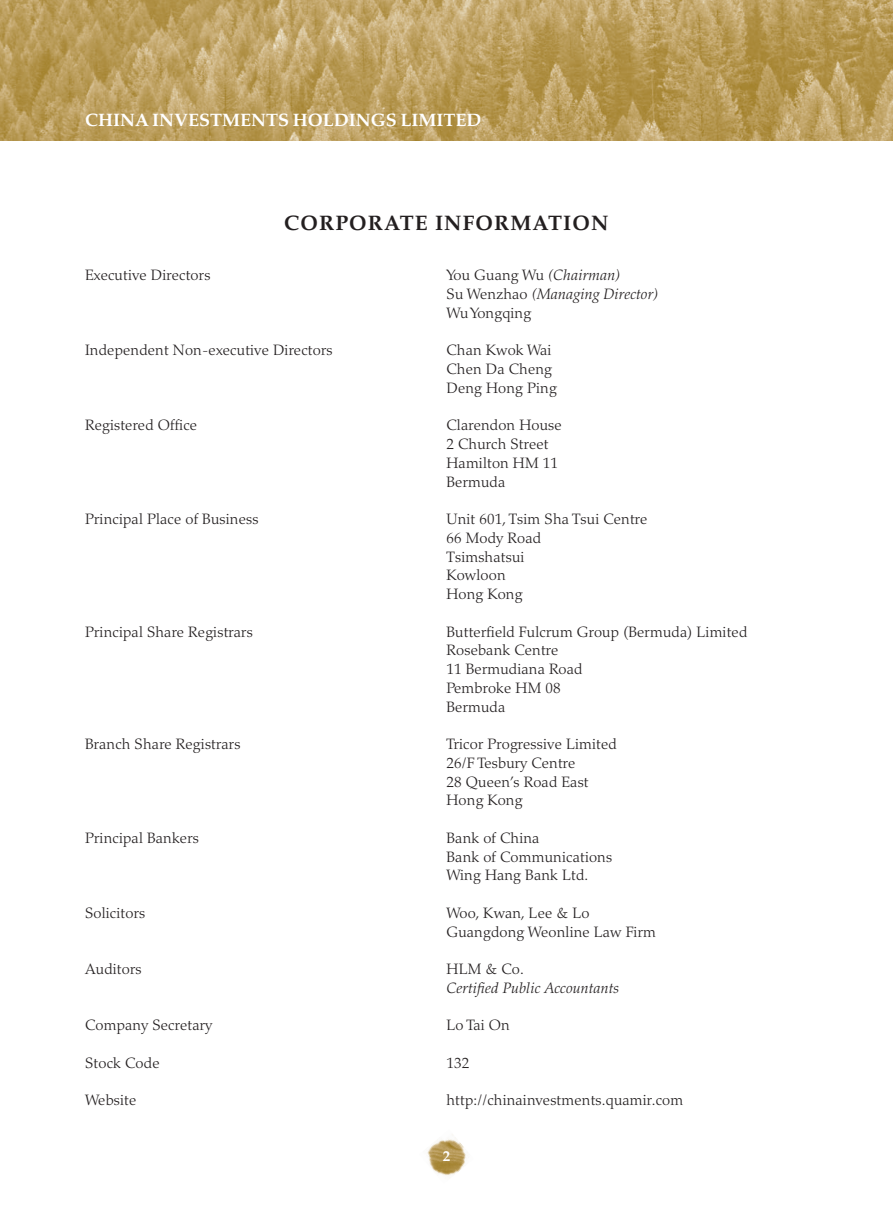
<style>
.page{position:relative;width:893px;height:1212px;background:#fff}
.page>*{position:absolute;margin:0;border:0;box-sizing:border-box;transform-origin:0 0}
.t1{font:700 21px "Palatino LT Std";letter-spacing:.05em;color:#231f20}
.t2{font:700 18px "Palatino LT Std";color:#fff}
.t3{font:300 15px/18.8px "Palatino LT Std";letter-spacing:.01em;color:#231f20}
.t4{font:italic 300 15px/18.8px "Palatino LT Std";letter-spacing:.01em;color:#231f20}
.s1{font-style:italic}
.s2{font-style:normal}
</style>
<div class="page">
<img style="left:0;top:0;width:893px;height:141px">
<img style="left:427px;top:1134px;width:39px;height:42px">
<svg style="left:443px;top:1151px;width:7px;height:10px"></svg>
<p class="t2" style="left:85px;top:110px;width:41px">CHINA</p>
<p class="t2" style="left:152px;top:110px;width:73px">INVESTMENT</p>
<p class="t2" style="left:278px;top:110px;width:134px">S HOLDINGS LIMITE</p>
<p class="t2" style="left:466px;top:110px;width:16px">D</p>
<p class="t1" style="left:284px;top:211px;width:326px">CORPORATE INFORMATION</p>
<p class="t3" style="left:85px;top:266px;width:127px">Executive Directors</p>
<p class="t3" style="left:446px;top:266px;width:213px">You Guang Wu <span class="s1">(Chairman)<br></span>Su Wenzhao <span class="s1">(Managing Director)<br></span>Wu Yongqing</p>
<p class="t3" style="left:85px;top:341px;width:249px">Independent Non-executive Directors</p>
<p class="t3" style="left:446px;top:341px;width:112px">Chan Kwok Wai<br>Chen Da Cheng<br>Deng Hong Ping</p>
<p class="t3" style="left:85px;top:416px;width:114px">Registered Office</p>
<p class="t3" style="left:446px;top:416px;width:117px">Clarendon House<br>2 Church Street<br>Hamilton HM 11<br>Bermuda</p>
<p class="t3" style="left:85px;top:510px;width:175px">Principal Place of Business</p>
<p class="t3" style="left:446px;top:510px;width:202px">Unit 601, Tsim Sha Tsui Centre<br>66 Mody Road<br>Tsimshatsui<br>Kowloon<br>Hong Kong</p>
<p class="t3" style="left:85px;top:622px;width:169px">Principal Share Registrars</p>
<p class="t3" style="left:446px;top:622px;width:302px">Butterfield Fulcrum Group (Bermuda) Limited<br>Rosebank Centre<br>11 Bermudiana Road<br>Pembroke HM 08<br>Bermuda</p>
<p class="t3" style="left:85px;top:735px;width:157px">Branch Share Registrars</p>
<p class="t3" style="left:446px;top:735px;width:172px">Tricor Progressive Limited<br>26/F Tesbury Centre<br>28 Queen’s Road East<br>Hong Kong</p>
<p class="t3" style="left:85px;top:829px;width:115px">Principal Bankers</p>
<p class="t3" style="left:446px;top:829px;width:167px">Bank of China<br>Bank of Communications<br>Wing Hang Bank Ltd.</p>
<p class="t3" style="left:85px;top:904px;width:62px">Solicitors</p>
<p class="t3" style="left:447px;top:904px;width:211px">Woo, Kwan, Lee &amp; Lo<br>Guangdong Weonline Law Firm</p>
<p class="t3" style="left:85px;top:960px;width:58px">Auditors</p>
<p class="t4" style="left:446px;top:960px;width:174px"><span class="s2">HLM &amp; Co.<br></span>Certified Public Accountants</p>
<p class="t3" style="left:85px;top:1016px;width:129px">Company Secretary</p>
<p class="t3" style="left:446px;top:1016px;width:65px">Lo Tai On</p>
<p class="t3" style="left:85px;top:1054px;width:76px">Stock Code</p>
<p class="t3" style="left:446px;top:1054px;width:24px">132</p>
<p class="t3" style="left:85px;top:1091px;width:53px">Website</p>
<p class="t3" style="left:446px;top:1091px;width:238px">http://chinainvestments.quamir.com</p>
</div>
